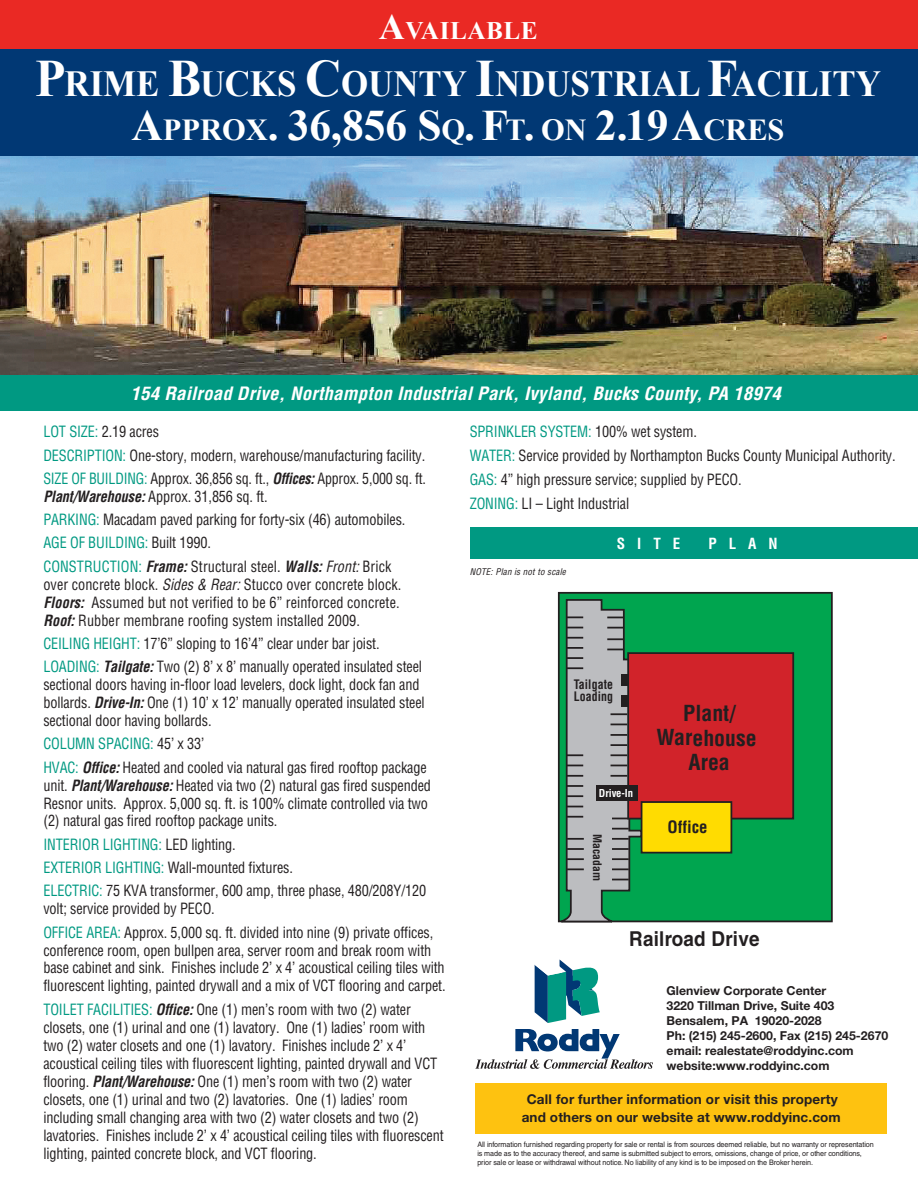
<style>
.page{position:relative;width:918px;height:1188px;background:#fff}
.page>*{position:absolute;margin:0;border:0;box-sizing:border-box;transform-origin:0 0}
.t1{font:700 43.5px "Times New Roman";color:#fff}
.t2{font:700 36.75px "Times New Roman";color:#fff;scale:.95 1}
.t3{font:700 25.2px "Times New Roman";letter-spacing:.02em;color:#fff}
.t4{font:700 condensed 21.6px/24.9px "Helvetica";color:#231f20;text-align:center}
.t5{font:700 20.4px "Helvetica";color:#231f20;scale:.92 1}
.t6{font:italic 700 condensed 18px "Helvetica";letter-spacing:.01em;color:#fff;scale:1.05 1}
.t7{font:700 condensed 16.65px "Helvetica";color:#231f20}
.t8{font:condensed 15.15px/18px "Helvetica";letter-spacing:-.01em;color:#231f20;scale:.94 1}
.t9{font:700 condensed 15px "Helvetica";letter-spacing:.8em;color:#fff}
.t10{font:700 13.5px/18px "Helvetica Neue";letter-spacing:.01em;color:#231f20;text-align:center}
.t11{font:700 condensed 12.75px/12.8px "Helvetica";letter-spacing:.01em;color:#231f20;scale:.92 1}
.t12{font:700 12.3px/14.9px "Helvetica Neue";color:#231f20}
.t13{font:700 condensed 11.55px "Helvetica";color:#231f20}
.t14{font:700 condensed 10.65px "Helvetica";letter-spacing:-.01em;color:#fff}
.t15{font:italic condensed 9px "Helvetica";letter-spacing:.02em;color:#231f20}
.t16{font:7.5px/9px "Helvetica";letter-spacing:-.01em;color:#231f20;scale:.96 1}
.s1{font-size:36px}
.s2{font-size:52.5px}
.s3{font-size:30.45px}
.s4{color:#009982}
.s5{font-weight:700;font-style:italic}
.s6{font-style:italic}
</style>
<div class="page">
<svg style="left:475px;top:1029px;width:178px;height:40px"></svg>
<svg style="left:535px;top:959px;width:65px;height:64px"></svg>
<div style="left:558px;top:592px;width:275px;height:330px;background:#00a54f;border:2px solid #231f20"></div>
<img style="left:0;top:155px;width:918px;height:220px">
<div style="left:475px;top:1083px;width:412px;height:51px;background:#fec210"></div>
<div style="left:470px;top:528px;width:448px;height:31px;background:#009982"></div>
<div style="left:0;top:45px;width:918px;height:110px;background:#013874"></div>
<div style="left:0;top:0;width:918px;height:49px;background:#ea2924"></div>
<div style="left:0;top:375px;width:918px;height:36px;background:#009982"></div>
<svg style="left:560px;top:598px;width:83px;height:325px"></svg>
<div style="left:621px;top:674px;width:6px;height:12px;background:#231f20"></div>
<div style="left:621px;top:695px;width:6px;height:12px;background:#231f20"></div>
<div style="left:627px;top:652px;width:167px;height:167px;background:#d1232a;border:2px solid #231f20"></div>
<div style="left:641px;top:801px;width:91px;height:53px;background:#ffdc01;border:2px solid #231f20"></div>
<div style="left:596px;top:785px;width:41px;height:15px;background:#231f20"></div>
<h3 class="t3" style="left:379px;top:14px;width:161px"><span class="s1">A</span>VAILABLE</h3>
<h2 class="t2" style="left:35px;top:59px;width:892px"><span class="s2">P</span>RIME <span class="s2">B</span>UCKS <span class="s2">C</span>OUNTY <span class="s2">I</span>NDUSTRIAL <span class="s2">F</span>ACILITY</h2>
<h1 class="t1" style="left:131px;top:95px;width:655px">A<span class="s3">PPROX</span>. 36,856 S<span class="s3">Q</span>.F<span class="s3">T</span>. <span class="s3">ON</span> 2.19 A<span class="s3">CRES</span></h1>
<p class="t6" style="left:131px;top:382px;width:621px">154 Railroad Drive, Northampton Industrial Park, Ivyland, Bucks County, PA 18974</p>
<p class="t8" style="left:43px;top:420px;width:409px;line-height:23.2px"><span class="s4">LOT SIZE:</span> 2.19 acres<br><span class="s4">DESCRIPTION:</span> One-story, modern, warehouse/manufacturing facility.<br><span class="s4">SIZE OF BUILDING:</span> Approx. 36,856 sq. ft., <span class="s5">Offices:</span> Approx. 5,000 sq. ft.</p>
<p class="t8" style="left:43px;top:484px;width:387px;line-height:23.2px"><span class="s5">Plant/Warehouse:</span> Approx. 31,856 sq. ft.<br><span class="s4">PARKING:</span> Macadam paved parking for forty-six (46) automobiles.<br><span class="s4">AGE OF BUILDING:</span> Built 1990.<br><span class="s4">CONSTRUCTION:</span> <span class="s5">Frame:</span> Structural steel. <span class="s5">Walls:</span> <span class="s6">Front:</span> Brick</p>
<p class="t8" style="left:43px;top:575px;width:382px">over concrete block. <span class="s6">Sides &amp; Rear:</span> Stucco over concrete block.<br><span class="s5">Floors:</span> Assumed but not verified to be 6” reinforced concrete.<br><span class="s5">Roof:</span> Rubber membrane roofing system installed 2009.</p>
<p class="t8" style="left:43px;top:631px;width:404px;line-height:23.2px"><span class="s4">CEILING HEIGHT:</span> 17’6” sloping to 16’4” clear under bar joist.<br><span class="s4">LOADING:</span> <span class="s5">Tailgate:</span> Two (2) 8’ x 8’ manually operated insulated steel</p>
<p class="t8" style="left:43px;top:675px;width:407px">sectional doors having in-floor load levelers, dock light, dock fan and bollards. <span class="s5">Drive-In:</span> One (1) 10’ x 12’ manually operated insulated steel sectional door having bollards.</p>
<p class="t8" style="left:43px;top:732px;width:409px;line-height:23.2px"><span class="s4">COLUMN SPACING:</span> 45’ x 33’<br><span class="s4">HVAC:</span> <span class="s5">Office:</span> Heated and cooled via natural gas fired rooftop package</p>
<p class="t8" style="left:43px;top:776px;width:414px">unit. <span class="s5">Plant/Warehouse:</span> Heated via two (2) natural gas fired suspended<br>Resnor units. Approx. 5,000 sq. ft. is 100% climate controlled via two (2) natural gas fired rooftop package units.</p>
<p class="t8" style="left:43px;top:832px;width:409px;line-height:23.2px"><span class="s4">INTERIOR LIGHTING:</span> LED lighting.<br><span class="s4">EXTERIOR LIGHTING:</span> Wall-mounted fixtures.<br><span class="s4">ELECTRIC:</span> 75 KVA transformer, 600 amp, three phase, 480/208Y/120</p>
<p class="t8" style="left:43px;top:897px;width:416px;line-height:23.2px">volt; service provided by PECO.<br><span class="s4">OFFICE AREA:</span> Approx. 5,000 sq. ft. divided into nine (9) private offices,</p>
<p class="t8" style="left:43px;top:941px;width:429px">conference room, open bullpen area, server room and break room with base cabinet and sink. Finishes include 2’ x 4’ acoustical ceiling tiles with fluorescent lighting, painted drywall and a mix of VCT flooring and carpet.</p>
<p class="t8" style="left:43px;top:1000px;width:427px"><span class="s4">TOILET FACILITIES:</span> <span class="s5">Office:</span> One (1) men’s room with two (2) water closets, one (1) urinal and one (1) lavatory. One (1) ladies’ room with two (2) water closets and one (1) lavatory. Finishes include 2’ x 4’ acoustical ceiling tiles with fluorescent lighting, painted drywall and VCT flooring. <span class="s5">Plant/Warehouse:</span> One (1) men’s room with two (2) water closets, one (1) urinal and two (2) lavatories. One (1) ladies’ room including small changing area with two (2) water closets and two (2) lavatories. Finishes include 2’ x 4’ acoustical ceiling tiles with fluorescent lighting, painted concrete block, and VCT flooring.</p>
<p class="t8" style="left:470px;top:419px;width:455px;line-height:24px"><span class="s4">SPRINKLER SYSTEM:</span> 100% wet system.<br><span class="s4">WATER:</span> Service provided by Northampton Bucks County Municipal Authority.<br><span class="s4">GAS:</span> 4” high pressure service; supplied by PECO.<br><span class="s4">ZONING:</span> LI – Light Industrial</p>
<p class="t15" style="left:470px;top:566px;width:97px">NOTE: Plan is not to scale</p>
<p class="t9" style="left:617px;top:534px;width:65px">SITE</p>
<p class="t9" style="left:708px;top:534px;width:71px">PLAN</p>
<p class="t11" style="left:574px;top:678px;width:44px">Tailgate<br>Loading</p>
<p class="t14" style="left:599px;top:787px;width:36px">Drive-In</p>
<p class="t13" style="left:604px;top:834px;width:48px;rotate:90deg">Macadam</p>
<h3 class="t4" style="left:656px;top:700px;width:102px">Plant/<br>Warehouse<br>Area</h3>
<p class="t7" style="left:668px;top:817px;width:42px">Office</p>
<h3 class="t5" style="left:629px;top:926px;width:143px">Railroad Drive</h3>
<p class="t12" style="left:667px;top:983px;width:223px">Glenview Corporate Center<br>3220 Tillman Drive, Suite 403<br>Bensalem, PA 19020-2028<br>Ph: (215) 245-2600, Fax (215) 245-2670 email: realestate@roddyinc.com website:www.roddyinc.com</p>
<p class="t10" style="left:522px;top:1090px;width:321px">Call for further information or visit this property and others on our website at www.roddyinc.com</p>
<p class="t16" style="left:477px;top:1140px;width:415px">All information furnished regarding property for sale or rental is from sources deemed reliable, but no warranty or representation is made as to the accuracy thereof, and same is submitted subject to errors, omissions, change of price, or other conditions, prior sale or lease or withdrawal without notice. No liability of any kind is to be imposed on the Broker herein.</p>
</div>
